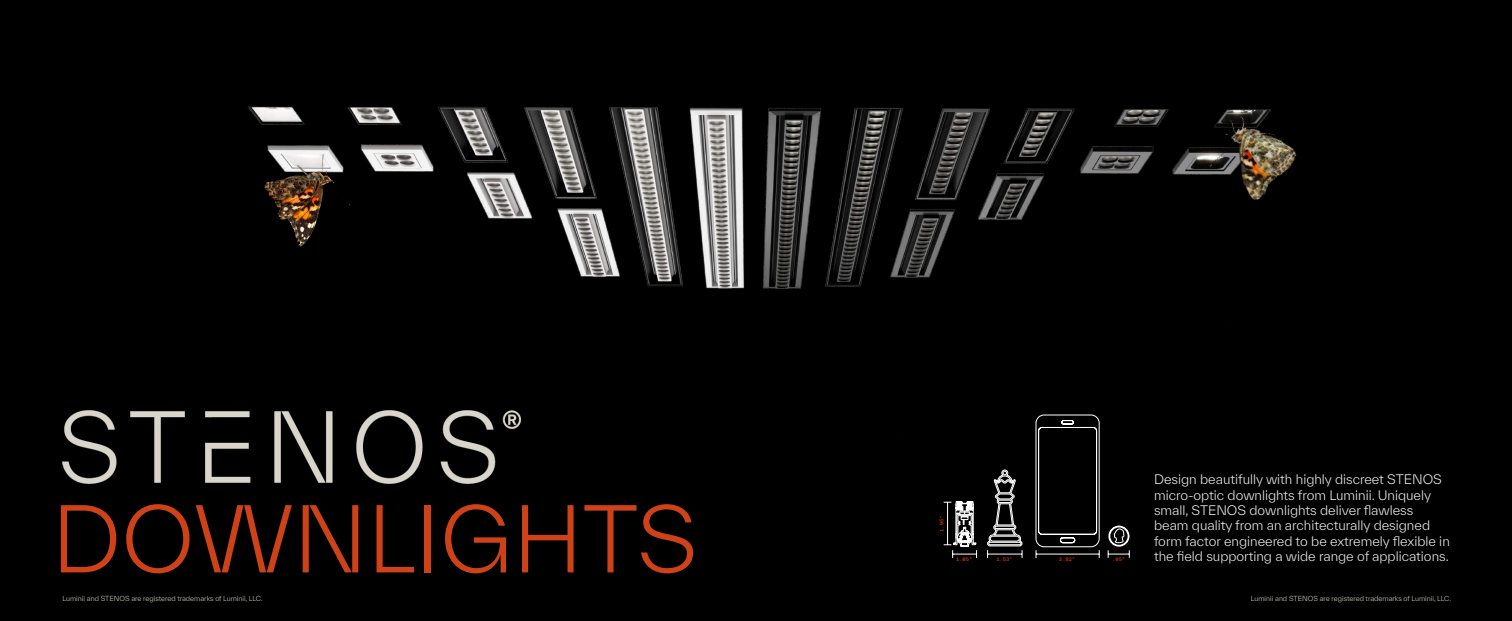
<style>
.page{position:relative;width:1512px;height:621px;background:#000}
.page>*{position:absolute;margin:0;border:0;box-sizing:border-box;transform-origin:0 0}
.t1{font:300 88.5px "TWK Everett";color:#cf4218}
.t2{font:300 12.75px/15.3px "TWK Everett";color:#f1f0f2}
.t3{font:300 6.75px "TWK Everett";color:#d9d5ca}
.t4{font:500 4.57px "TWK Everett Mono";color:#e03300}
</style>
<div class="page">
<img style="left:62px;top:411px;width:465px;height:72px">
<img style="left:253px;top:151px;width:98px;height:102px">
<img style="left:1199px;top:101px;width:112px;height:117px">
<svg style="left:944px;top:496px;width:33px;height:77px"></svg>
<svg style="left:1035px;top:414px;width:65px;height:144px;background:#191919"></svg>
<svg style="left:1108px;top:526px;width:22px;height:32px"></svg>
<svg style="left:987px;top:469px;width:36px;height:89px;background:#3a3a3a"></svg>
<h1 class="t1" style="left:52px;top:480px;width:647px">DOWNLIGHTS</h1>
<p class="t3" style="left:63px;top:594px;width:202px">Luminii and STENOS are registered trademarks of Luminii, LLC.</p>
<p class="t4" style="left:939px;top:532px;width:18px;rotate:-90deg">1.95”</p>
<p class="t4" style="left:956px;top:556px;width:18px">1.05”</p>
<p class="t4" style="left:996px;top:556px;width:18px">1.53”</p>
<p class="t4" style="left:1059px;top:556px;width:18px">2.82”</p>
<p class="t4" style="left:1112px;top:556px;width:14px">.95”</p>
<p class="t2" style="left:1154px;top:472px;width:297px">Design beautifully with highly discreet STENOS micro-optic downlights from Luminii. Uniquely small, STENOS downlights deliver flawless beam quality from an architecturally designed form factor engineered to be extremely flexible in the field supporting a wide range of applications.</p>
<p class="t3" style="left:1251px;top:594px;width:202px">Luminii and STENOS are registered trademarks of Luminii, LLC.</p>
</div>
